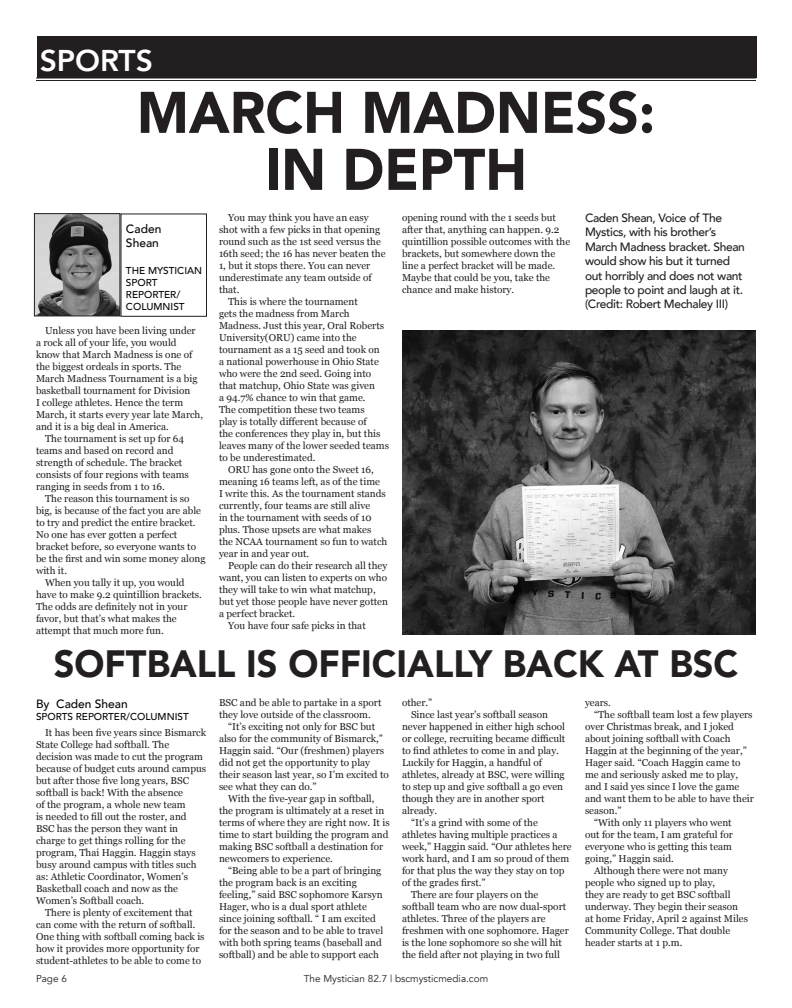
<style>
.page{position:relative;width:792px;height:1008px;background:#fff}
.page>*{position:absolute;margin:0;border:0;box-sizing:border-box;transform-origin:0 0}
.t1{font:900 58px "Avenir";color:#231f20;scale:.95 1}
.t2{font:900 38px "Avenir";color:#231f20;scale:.95 1}
.t3{font:800 30px "Avenir";color:#fff}
.t4{font:500 12px/14.4px "Avenir";letter-spacing:-.03em;color:#231f20}
.t5{font:500 12px "Avenir";color:#040503}
.t6{font:10px/12px "Georgia";color:#231f20}
.t7{font:500 10px "Avenir";color:#040503}
.t8{font:10px "Avenir";color:#231f20}
</style>
<div class="page">
<img style="left:36px;top:215px;width:82px;height:99px">
<div style="left:34px;top:213px;width:86px;height:103px;border:1px solid #231f20"></div>
<div style="left:120px;top:213px;width:87px;height:104px;border:1px solid #231f20"></div>
<div style="left:37px;top:36px;width:720px;height:42px;background:#231f20"></div>
<hr style="left:36px;top:78px;width:720px;height:1px;background:#231f20">
<hr style="left:36px;top:80px;width:720px;height:1px;background:#231f20">
<img style="left:402px;top:330px;width:354px;height:304px">
<p class="t3" style="left:40px;top:37px;width:115px">SPORTS</p>
<p class="t1" style="left:137px;top:63px;width:547px">MARCH MADNESS:</p>
<p class="t1" style="left:265px;top:120px;width:278px">IN DEPTH</p>
<p class="t5" style="left:126px;top:218px;width:37px">Caden</p>
<p class="t5" style="left:126px;top:233px;width:34px">Shean</p>
<p class="t7" style="left:126px;top:261px;width:78px">THE MYSTICIAN</p>
<p class="t7" style="left:126px;top:273px;width:33px">SPORT</p>
<p class="t7" style="left:126px;top:285px;width:56px">REPORTER/</p>
<p class="t7" style="left:126px;top:297px;width:60px">COLUMNIST</p>
<p class="t6" style="left:36px;top:324px;width:169px;text-indent:9px">Unless you have been living under a rock all of your life, you would<br>know that March Madness is one of the biggest ordeals in sports. The March Madness Tournament is a big basketball tournament for Division<br>I college athletes. Hence the term March, it starts every year late March, and it is a big deal in America.</p>
<p class="t6" style="left:36px;top:432px;width:154px;text-indent:9px">The tournament is set up for 64 teams and based on record and strength of schedule. The bracket consists of four regions with teams ranging in seeds from 1 to 16.</p>
<p class="t6" style="left:36px;top:492px;width:171px;text-indent:9px">The reason this tournament is so big, is because of the fact you are able to try and predict the entire bracket.<br>No one has ever gotten a perfect bracket before, so everyone wants to be the first and win some money along with it.</p>
<p class="t6" style="left:36px;top:576px;width:167px;text-indent:9px">When you tally it up, you would have to make 9.2 quintillion brackets.<br>The odds are definitely not in your favor, but that’s what makes the attempt that much more fun.</p>
<p class="t6" style="left:219px;top:211px;width:168px;text-indent:9px">You may think you have an easy shot with a few picks in that opening round such as the 1st seed versus the<br>16th seed; the 16 has never beaten the<br>1, but it stops there. You can never underestimate any team outside of that.</p>
<p class="t6" style="left:219px;top:295px;width:172px;text-indent:9px">This is where the tournament<br>gets the madness from March<br>Madness. Just this year, Oral Roberts<br>University(ORU) came into the tournament as a 15 seed and took on<br>a national powerhouse in Ohio State who were the 2nd seed. Going into that matchup, Ohio State was given<br>a 94.7% chance to win that game.<br>The competition these two teams<br>play is totally different because of<br>the conferences they play in, but this leaves many of the lower seeded teams to be underestimated.</p>
<p class="t6" style="left:219px;top:463px;width:170px;text-indent:9px">ORU has gone onto the Sweet 16, meaning 16 teams left, as of the time<br>I write this. As the tournament stands currently, four teams are still alive<br>in the tournament with seeds of 10 plus. Those upsets are what makes the NCAA tournament so fun to watch year in and year out.</p>
<p class="t6" style="left:219px;top:559px;width:171px;text-indent:9px">People can do their research all they want, you can listen to experts on who they will take to win what matchup, but yet those people have never gotten a perfect bracket.</p>
<p class="t6" style="left:228px;top:619px;width:139px">You have four safe picks in that</p>
<p class="t6" style="left:402px;top:211px;width:170px">opening round with the 1 seeds but after that, anything can happen. 9.2 quintillion possible outcomes with the brackets, but somewhere down the line a perfect bracket will be made.<br>Maybe that could be you, take the chance and make history.</p>
<p class="t4" style="left:585px;top:210px;width:161px">Caden Shean, Voice of The<br>Mystics, with his brother’s<br>March Madness bracket. Shean would show his but it turned out horribly and does not want people to point and laugh at it. (Credit: Robert Mechaley III)</p>
<p class="t2" style="left:54px;top:631px;width:722px">SOFTBALL IS OFFICIALLY BACK AT BSC</p>
<p class="t5" style="left:36px;top:693px;width:93px">By Caden Shean</p>
<p class="t7" style="left:36px;top:708px;width:154px">SPORTS REPORTER/COLUMNIST</p>
<p class="t6" style="left:36px;top:727px;width:172px;text-indent:9px">It has been five years since Bismarck State College had softball. The decision was made to cut the program because of budget cuts around campus but after those five long years, BSC softball is back! With the absence<br>of the program, a whole new team<br>is needed to fill out the roster, and BSC has the person they want in charge to get things rolling for the program, Thai Haggin. Haggin stays busy around campus with titles such as: Athletic Coordinator, Women’s Basketball coach and now as the Women’s Softball coach.</p>
<p class="t6" style="left:36px;top:907px;width:170px;text-indent:9px">There is plenty of excitement that can come with the return of softball.<br>One thing with softball coming back is how it provides more opportunity for student-athletes to be able to come to</p>
<p class="t6" style="left:219px;top:696px;width:164px">BSC and be able to partake in a sport they love outside of the classroom.</p>
<p class="t6" style="left:219px;top:720px;width:171px;text-indent:9px">“It’s exciting not only for BSC but also for the community of Bismarck,” Haggin said. “Our (freshmen) players did not get the opportunity to play their season last year, so I’m excited to see what they can do.”</p>
<p class="t6" style="left:219px;top:792px;width:172px;text-indent:9px">With the five-year gap in softball, the program is ultimately at a reset in terms of where they are right now. It is time to start building the program and making BSC softball a destination for newcomers to experience.</p>
<p class="t6" style="left:219px;top:864px;width:166px;text-indent:9px">“Being able to be a part of bringing the program back is an exciting feeling,” said BSC sophomore Karsyn Hager, who is a dual sport athlete since joining softball. “ I am excited for the season and to be able to travel with both spring teams (baseball and softball) and be able to support each</p>
<p class="t6" style="left:402px;top:696px;width:32px">other.”</p>
<p class="t6" style="left:402px;top:708px;width:165px;text-indent:9px">Since last year’s softball season never happened in either high school or college, recruiting became difficult to find athletes to come in and play.<br>Luckily for Haggin, a handful of athletes, already at BSC, were willing to step up and give softball a go even though they are in another sport already.</p>
<p class="t6" style="left:402px;top:816px;width:171px;text-indent:9px">“It’s a grind with some of the athletes having multiple practices a week,” Haggin said. “Our athletes here work hard, and I am so proud of them for that plus the way they stay on top of the grades first.”</p>
<p class="t6" style="left:402px;top:888px;width:168px;text-indent:9px">There are four players on the softball team who are now dual-sport athletes. Three of the players are freshmen with one sophomore. Hager is the lone sophomore so she will hit the field after not playing in two full</p>
<p class="t8" style="left:36px;top:973px;width:32px">Page 6</p>
<p class="t8" style="left:304px;top:973px;width:186px">The Mystician 82.7 | bscmysticmedia.com</p>
<p class="t6" style="left:585px;top:696px;width:27px">years.</p>
<p class="t6" style="left:585px;top:708px;width:170px;text-indent:9px">“The softball team lost a few players over Christmas break, and I joked about joining softball with Coach<br>Haggin at the beginning of the year,”<br>Hager said. “Coach Haggin came to me and seriously asked me to play, and I said yes since I love the game and want them to be able to have their season.”</p>
<p class="t6" style="left:585px;top:816px;width:149px;text-indent:9px">“With only 11 players who went out for the team, I am grateful for everyone who is getting this team going,” Haggin said.</p>
<p class="t6" style="left:585px;top:864px;width:165px;text-indent:9px">Although there were not many people who signed up to play,<br>they are ready to get BSC softball underway. They begin their season at home Friday, April 2 against Miles<br>Community College. That double header starts at 1 p.m.</p>
</div>
